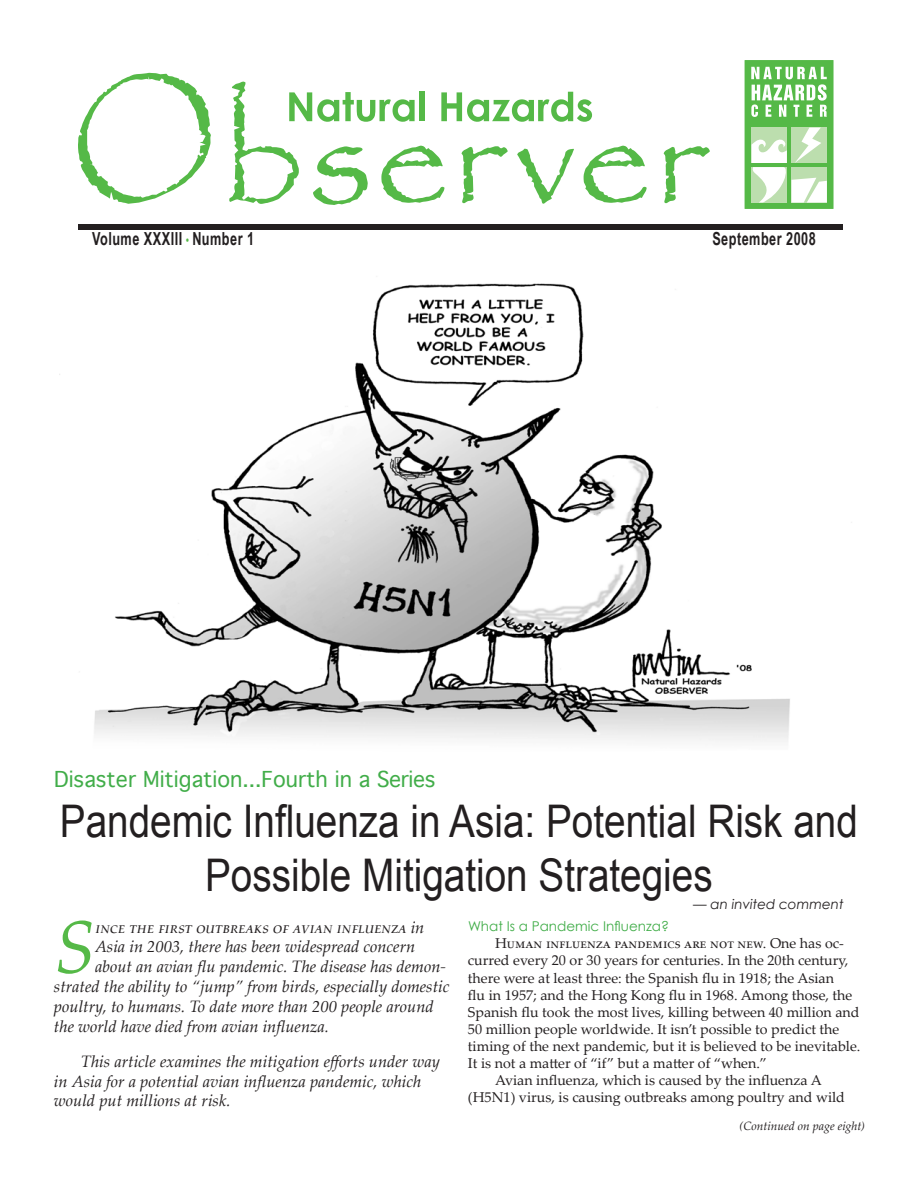
<style>
.page{position:relative;width:918px;height:1188px;background:#fff}
.page>*{position:absolute;margin:0;border:0;box-sizing:border-box;transform-origin:0 0}
.t1{font:italic 73.95px "Palatino Linotype";color:#55b947}
.t2{font:45px/54px "Arial";color:#231f20;text-align:center;scale:.86 1}
.t3{font:21px "Geneva";color:#41ad49}
.t4{font:700 18px "Arial Narrow";letter-spacing:.03em;color:#231f20;scale:.86 1}
.t5{font:italic 16.5px/19.8px "Palatino Linotype";color:#231f20}
.t6{font:italic 16.5px "Palatino Linotype";letter-spacing:.035em;color:#231f20}
.t7{font:14.25px "Palatino Linotype";color:#231f20}
.t8{font:13.5px "Century Gothic";color:#41ad49}
.t9{font:italic 13.5px "Century Gothic";color:#231f20}
.t10{font:italic 12px "Palatino Linotype";color:#231f20}
.s1{font-weight:400;font-size:13.5px;color:#55b947}
</style>
<div class="page">
<svg style="left:664px;top:146px;width:46px;height:57px"></svg>
<svg style="left:229px;top:82px;width:418px;height:123px"></svg>
<div style="left:742px;top:57px;width:94px;height:155px;background:#55b947;border:3px solid #fff"></div>
<svg style="left:751px;top:128px;width:76px;height:75px;background:#cce7c3"></svg>
<svg style="left:751px;top:67px;width:76px;height:50px"></svg>
<svg style="left:78px;top:73px;width:133px;height:131px"></svg>
<div style="left:78px;top:224px;width:765px;height:6px;background:#231f20"></div>
<img style="left:59px;top:283px;width:793px;height:459px">
<p class="t4" style="left:92px;top:225px;width:190px">Volume XXXIII <span class="s1">•</span> Number 1</p>
<p class="t4" style="left:712px;top:225px;width:122px">September 2008</p>
<h3 class="t3" style="left:54px;top:762px;width:383px">Disaster Mitigation...Fourth in a Series</h3>
<h2 class="t2" style="left:60px;top:795px;width:929px">Pandemic Influenza in Asia: Potential Risk and<br>Possible Mitigation Strategies</h2>
<h1 class="t1" style="left:54px;top:894px;width:43px">S</h1>
<p class="t6" style="left:95px;top:915px;width:331px">ince the first outbreaks of avian influenza in</p>
<p class="t9" style="left:693px;top:895px;width:152px">— an invited comment</p>
<p class="t8" style="left:468px;top:917px;width:203px">What Is a Pandemic Influenza?</p>
<p class="t7" style="left:495px;top:933px;width:350px">Human influenza pandemics are not new. One has oc-</p>
<p class="t7" style="left:468px;top:950px;width:382px">curred every 20 or 30 years for centuries. In the 20th century,</p>
<p class="t7" style="left:468px;top:968px;width:368px">there were at least three: the Spanish flu in 1918; the Asian</p>
<p class="t7" style="left:468px;top:985px;width:386px">flu in 1957; and the Hong Kong flu in 1968. Among those, the</p>
<p class="t7" style="left:468px;top:1002px;width:393px">Spanish flu took the most lives, killing between 40 million and</p>
<p class="t7" style="left:468px;top:1019px;width:373px">50 million people worldwide. It isn’t possible to predict the</p>
<p class="t7" style="left:468px;top:1036px;width:394px">timing of the next pandemic, but it is believed to be inevitable.</p>
<p class="t7" style="left:468px;top:1053px;width:301px">It is not a matter of “if” but a matter of “when.”</p>
<p class="t7" style="left:495px;top:1070px;width:328px">Avian influenza, which is caused by the influenza A</p>
<p class="t7" style="left:468px;top:1087px;width:379px">(H5N1) virus, is causing outbreaks among poultry and wild</p>
<p class="t5" style="left:95px;top:936px;width:322px">Asia in 2003, there has been widespread concern</p>
<p class="t5" style="left:95px;top:956px;width:353px">about an avian flu pandemic. The disease has demon-</p>
<p class="t5" style="left:54px;top:976px;width:397px">strated the ability to “jump” from birds, especially domestic</p>
<p class="t5" style="left:54px;top:996px;width:381px">poultry, to humans. To date more than 200 people around</p>
<p class="t5" style="left:54px;top:1015px;width:276px">the world have died from avian influenza.</p>
<p class="t5" style="left:54px;top:1051px;width:387px;text-indent:27px">This article examines the mitigation efforts under way in Asia for a potential avian influenza pandemic, which would put millions at risk.</p>
<p class="t10" style="left:740px;top:1117px;width:127px">(Continued on page eight)</p>
</div>
